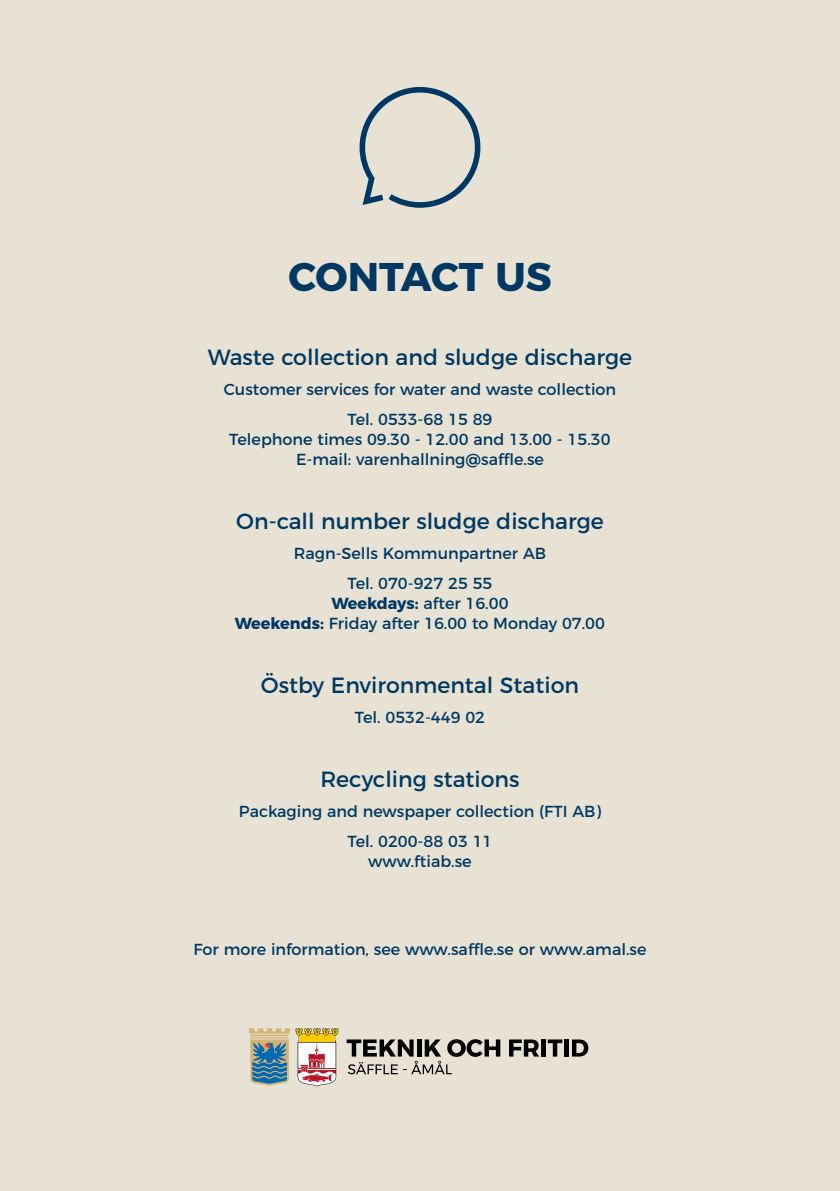
<style>
.page{position:relative;width:840px;height:1191px;background:#fff}
.page>*{position:absolute;margin:0;border:0;box-sizing:border-box;transform-origin:0 0}
.t1{font:700 40px "Montserrat";color:#003863}
.t2{font:22px "Montserrat";color:#003863}
.t3{font:16px/30px "Montserrat";color:#003863;text-align:center}
.s1{font-weight:700}
</style>
<div class="page">
<div style="left:0;top:0;width:839px;height:1191px;background:#e7e2d3"></div>
<svg style="left:359px;top:87px;width:121px;height:121px"></svg>
<svg style="left:249px;top:1028px;width:89px;height:58px"></svg>
<svg style="left:509px;top:1039px;width:30px;height:17px"></svg>
<hr style="left:541px;top:1039px;width:4px;height:17px;background:#000">
<svg style="left:547px;top:1039px;width:15px;height:17px"></svg>
<hr style="left:564px;top:1039px;width:4px;height:17px;background:#000">
<svg style="left:571px;top:1039px;width:17px;height:17px"></svg>
<svg style="left:346px;top:1039px;width:154px;height:35px"></svg>
<h1 class="t1" style="left:288px;top:244px;width:264px">CONTACT US</h1>
<h2 class="t2" style="left:208px;top:340px;width:425px">Waste collection and sludge discharge</h2>
<p class="t3" style="left:224px;top:373px;width:394px">Customer services for water and waste collection<br>Tel. 0533-68 15 89</p>
<p class="t3" style="left:229px;top:428px;width:382px;line-height:20px">Telephone times 09.30 - 12.00 and 13.00 - 15.30<br>E-mail: varenhallning@saffle.se</p>
<h2 class="t2" style="left:236px;top:504px;width:369px">On-call number sludge discharge</h2>
<p class="t3" style="left:294px;top:537px;width:254px">Ragn-Sells Kommunpartner AB<br>Tel. 070-927 25 55</p>
<p class="t3" style="left:235px;top:592px;width:371px;line-height:20px"><span class="s1">Weekdays:</span> after 16.00<br><span class="s1">Weekends:</span> Friday after 16.00 to Monday 07.00</p>
<h2 class="t2" style="left:261px;top:668px;width:319px">Östby Environmental Station</h2>
<p class="t3" style="left:354px;top:701px;width:132px">Tel. 0532-449 02</p>
<h2 class="t2" style="left:320px;top:762px;width:200px">Recycling stations</h2>
<p class="t3" style="left:239px;top:795px;width:363px">Packaging and newspaper collection (FTI AB)<br>Tel. 0200-88 03 11</p>
<p class="t3" style="left:368px;top:845px;width:105px">www.ftiab.se</p>
<p class="t3" style="left:193px;top:933px;width:454px">For more information, see www.saffle.se or www.amal.se</p>
</div>
